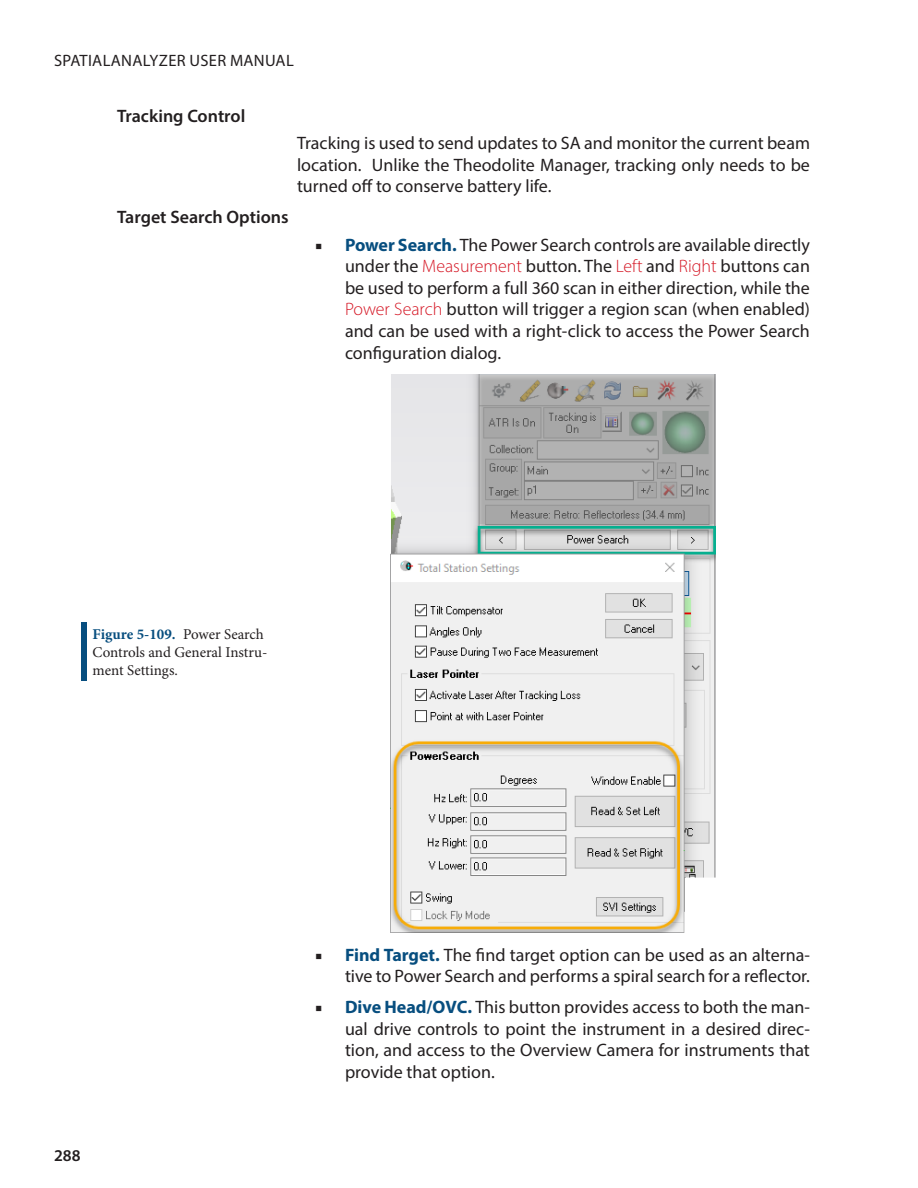
<style>
.page{position:relative;width:918px;height:1188px;background:#fff}
.page>*{position:absolute;margin:0;border:0;box-sizing:border-box;transform-origin:0 0}
.t1{font:18px/21.6px "Myriad Pro";color:#231f20;text-align:justify}
.Instruction{font:600 18px "Myriad Pro";color:#231f20}
.t2{font:16.5px "Myriad Pro";letter-spacing:.02em;color:#231f20}
.t3{font:600 16.5px "Myriad Pro";color:#231f20}
.t4{font:15px/18px "Minion Pro";color:#231f20}
.s1{font-family:"Minion Pro"}
.s2{font-weight:700;color:#074e7f}
.s3{font-weight:300;color:#d51725}
</style>
<div class="page">
<div style="left:81px;top:622px;width:6px;height:59px;background:#074e7f"></div>
<img style="left:390px;top:374px;width:325px;height:558px">
<p class="t2" style="left:54px;top:51px;width:241px">SPATIALANALYZER USER MANUAL</p>
<p class="Instruction" style="left:117px;top:104px;width:130px">Tracking Control</p>
<p class="Instruction" style="left:117px;top:205px;width:173px">Target Search Options</p>
<p class="t1" style="left:297px;top:132px;width:515px">Tracking is used to send updates to SA and monitor the current beam location. Unlike the Theodolite Manager, tracking only needs to be turned off to conserve battery life.</p>
<p class="t1" style="left:345px;top:233px;width:467px;text-indent:-30px"><span class="s1">■</span> <span class="s2">Power Search.</span> The Power Search controls are available directly under the <span class="s3">Measurement</span> button. The <span class="s3">Left</span> and <span class="s3">Right</span> buttons can be used to perform a full 360 scan in either direction, while the <span class="s3">Power Search</span> button will trigger a region scan (when enabled) and can be used with a right-click to access the Power Search configuration dialog.</p>
<p class="t4" style="left:93px;top:625px;width:176px"><span class="s2">Figure 5-109.</span> Power Search<br>Controls and General Instru&shy;ment Settings.</p>
<p class="t3" style="left:54px;top:1145px;width:28px">288</p>
<p class="t1" style="left:315px;top:944px;width:497px;text-align:right"><span class="s1">■</span> <span class="s2">Find Target.</span> The find target option can be used as an alterna&shy;tive to Power Search and performs a spiral search for a reflector.</p>
<p class="t1" style="left:345px;top:996px;width:467px;text-indent:-30px"><span class="s1">■</span> <span class="s2">Dive Head/OVC.</span> This button provides access to both the man&shy;ual drive controls to point the instrument in a desired direc&shy;tion, and access to the Overview Camera for instruments that provide that option.</p>
</div>
